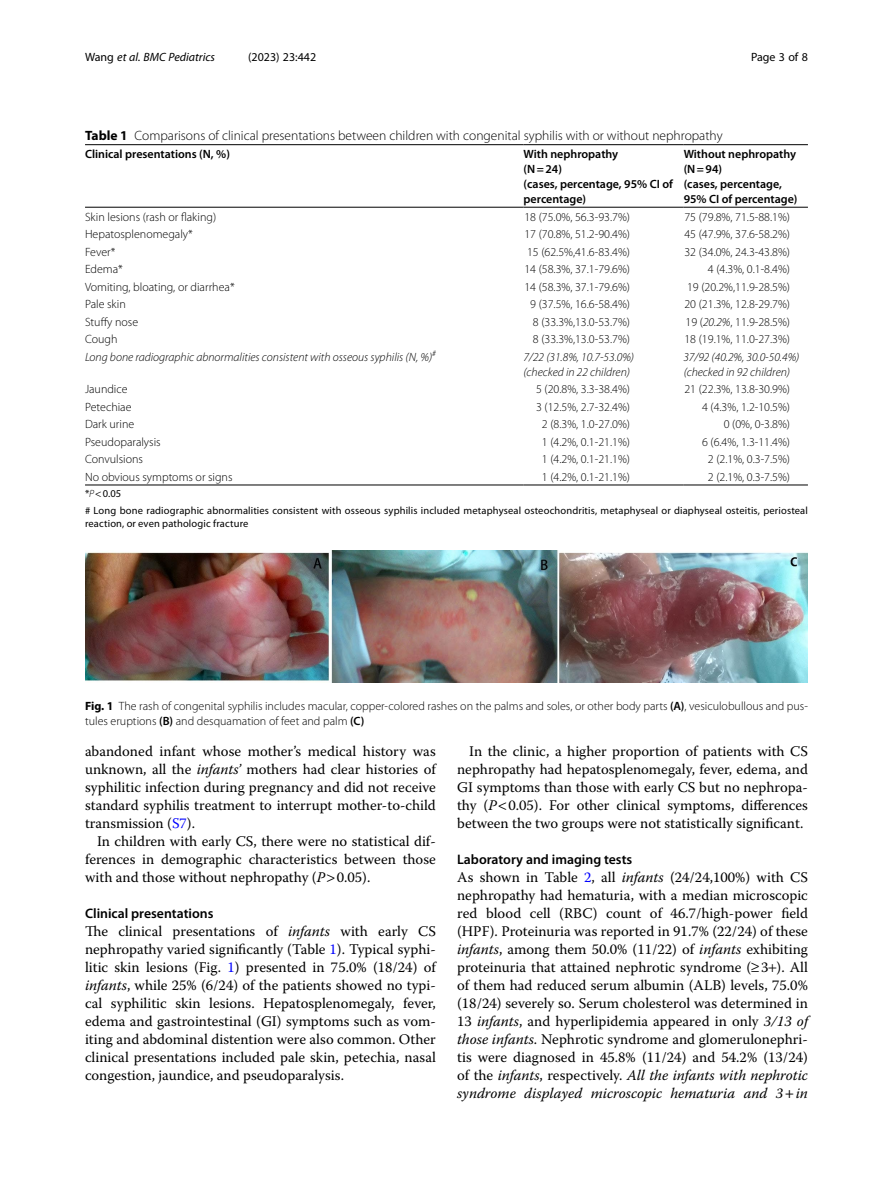
<style>
.page{position:relative;width:893px;height:1191px;background:#fff}
.page>*{position:absolute;margin:0;border:0;box-sizing:border-box;transform-origin:0 0}
.Body_Text{font:14.7px/18px "Warnock Pro";color:#000;text-align:justify}
.Body_Text_Indent{font:14.7px/18px "Warnock Pro";color:#000;text-align:justify}
.Head_2{font:600 13.8px "Myriad Pro";color:#000}
.Table_Caption{font:300 13.5px "Myriad Pro";color:#000}
.Table_Body_Tab1___1{font:300 12px "Myriad Pro";color:#000}
.Table_Body_Tab1___2{font:300 12px "Myriad Pro";color:#000}
.Table_Body{font:300 12px "Myriad Pro";color:#000}
.Figure_Caption{font:300 12px/15px "Myriad Pro";color:#000}
.Table_Head{font:600 12px/15px "Myriad Pro";color:#000}
.Table_Body-2{font:italic 300 12px "Myriad Pro";color:#000}
.Table_Body_Tab1___2-2{font:italic 300 12px "Myriad Pro";color:#000}
.Table_Body_Tab1___1-2{font:italic 300 12px "Myriad Pro";color:#000}
.t1{font:italic 12px "Myriad Pro";color:#000}
.t2{font:12px "Myriad Pro";color:#000}
.Table_Footnote{font:10.5px/12.8px "Myriad Pro";letter-spacing:.015em;color:#000}
.s1{font-style:normal}
.s2{font-weight:700}
.s3{font-style:italic}
.s4{font-weight:300;font-style:italic}
.s5{font-weight:600}
.s6{color:#00f}
.s7{font-family:"Myriad Pro"}
</style>
<div class="page">
<hr style="left:85px;top:207px;width:439px;height:1px;background:#000">
<hr style="left:524px;top:144px;width:160px;height:1px;background:#000">
<hr style="left:524px;top:207px;width:160px;height:1px;background:#000">
<hr style="left:684px;top:144px;width:124px;height:1px;background:#000">
<hr style="left:684px;top:207px;width:124px;height:1px;background:#000">
<hr style="left:524px;top:485px;width:160px;height:1px;background:#000">
<hr style="left:684px;top:485px;width:124px;height:1px;background:#000">
<hr style="left:85px;top:485px;width:439px;height:1px;background:#000">
<hr style="left:85px;top:144px;width:439px;height:1px;background:#000">
<img style="left:85px;top:550px;width:723px;height:133px">
<p class="t1" style="left:85px;top:50px;width:132px"><span class="s1">Wang</span> et al. BMC Pediatrics</p>
<p class="t2" style="left:248px;top:50px;width:70px">(2023) 23:442</p>
<p class="t2" style="left:751px;top:50px;width:58px">Page 3 of 8</p>
<p class="Table_Caption" style="left:85px;top:128px;width:639px"><span class="s2">Table 1</span> Comparisons of clinical presentations between children with congenital syphilis with or without nephropathy</p>
<p class="Table_Head" style="left:85px;top:146px;width:146px">Clinical presentations (N, %)</p>
<p class="Table_Head" style="left:524px;top:146px;width:96px">With nephropathy</p>
<p class="Table_Head" style="left:524px;top:161px;width:40px">(N=24)</p>
<p class="Table_Head" style="left:524px;top:176px;width:151px">(cases, percentage, 95% CI of percentage)</p>
<p class="Table_Head" style="left:684px;top:146px;width:114px">Without nephropathy</p>
<p class="Table_Head" style="left:684px;top:161px;width:40px">(N=94)</p>
<p class="Table_Head" style="left:684px;top:176px;width:115px">(cases, percentage,<br>95% CI of percentage)</p>
<p class="Table_Body" style="left:85px;top:210px;width:133px">Skin lesions (rash or flaking)</p>
<p class="Table_Body_Tab1___1" style="left:524px;top:210px;width:107px">18 (75.0%, 56.3-93.7%)</p>
<p class="Table_Body_Tab1___2" style="left:684px;top:210px;width:107px">75 (79.8%, 71.5-88.1%)</p>
<p class="Table_Body" style="left:85px;top:227px;width:109px">Hepatosplenomegaly*</p>
<p class="Table_Body_Tab1___1" style="left:524px;top:227px;width:107px">17 (70.8%, 51.2-90.4%)</p>
<p class="Table_Body_Tab1___2" style="left:684px;top:227px;width:107px">45 (47.9%, 37.6-58.2%)</p>
<p class="Table_Body" style="left:85px;top:245px;width:32px">Fever*</p>
<p class="Table_Body_Tab1___1" style="left:527px;top:245px;width:105px">15 (62.5%,41.6-83.4%)</p>
<p class="Table_Body_Tab1___2" style="left:684px;top:245px;width:107px">32 (34.0%, 24.3-43.8%)</p>
<p class="Table_Body" style="left:85px;top:262px;width:39px">Edema*</p>
<p class="Table_Body_Tab1___1" style="left:524px;top:262px;width:107px">14 (58.3%, 37.1-79.6%)</p>
<p class="Table_Body_Tab1___2" style="left:708px;top:262px;width:84px">4 (4.3%, 0.1-8.4%)</p>
<p class="Table_Body" style="left:85px;top:280px;width:151px">Vomiting, bloating, or diarrhea*</p>
<p class="Table_Body_Tab1___1" style="left:524px;top:280px;width:107px">14 (58.3%, 37.1-79.6%)</p>
<p class="Table_Body_Tab1___2" style="left:687px;top:280px;width:105px">19 (20.2%,11.9-28.5%)</p>
<p class="Table_Body" style="left:85px;top:297px;width:42px">Pale skin</p>
<p class="Table_Body_Tab1___1" style="left:530px;top:297px;width:101px">9 (37.5%, 16.6-58.4%)</p>
<p class="Table_Body_Tab1___2" style="left:684px;top:297px;width:107px">20 (21.3%, 12.8-29.7%)</p>
<p class="Table_Body" style="left:85px;top:315px;width:55px">Stuffy nose</p>
<p class="Table_Body_Tab1___1" style="left:533px;top:315px;width:99px">8 (33.3%,13.0-53.7%)</p>
<p class="Table_Body_Tab1___2" style="left:686px;top:315px;width:106px">19 (<span class="s3">20.2%</span>, 11.9-28.5%)</p>
<p class="Table_Body" style="left:85px;top:332px;width:34px">Cough</p>
<p class="Table_Body_Tab1___1" style="left:533px;top:332px;width:99px">8 (33.3%,13.0-53.7%)</p>
<p class="Table_Body_Tab1___2" style="left:684px;top:332px;width:107px">18 (19.1%, 11.0-27.3%)</p>
<p class="Table_Body-2" style="left:85px;top:350px;width:352px">Long bone radiographic abnormalities consistent with osseous syphilis (N, %)<sup>#</sup></p>
<p class="Table_Body_Tab1___1-2" style="left:524px;top:350px;width:112px">7/22 (31.8%, 10.7-53.0%)</p>
<p class="Table_Body_Tab1___1-2" style="left:524px;top:365px;width:108px">(checked in 22 children)</p>
<p class="Table_Body_Tab1___2-2" style="left:683px;top:350px;width:118px">37/92 (40.2%, 30.0-50.4%)</p>
<p class="Table_Body_Tab1___2-2" style="left:684px;top:365px;width:108px">(checked in 92 children)</p>
<p class="Table_Body" style="left:85px;top:382px;width:44px">Jaundice</p>
<p class="Table_Body_Tab1___1" style="left:536px;top:382px;width:95px">5 (20.8%, 3.3-38.4%)</p>
<p class="Table_Body_Tab1___2" style="left:684px;top:382px;width:107px">21 (22.3%, 13.8-30.9%)</p>
<p class="Table_Body" style="left:85px;top:400px;width:48px">Petechiae</p>
<p class="Table_Body_Tab1___1" style="left:536px;top:400px;width:95px">3 (12.5%, 2.7-32.4%)</p>
<p class="Table_Body_Tab1___2" style="left:702px;top:400px;width:90px">4 (4.3%, 1.2-10.5%)</p>
<p class="Table_Body" style="left:85px;top:417px;width:51px">Dark urine</p>
<p class="Table_Body_Tab1___1" style="left:542px;top:417px;width:90px">2 (8.3%, 1.0-27.0%)</p>
<p class="Table_Body_Tab1___2" style="left:724px;top:417px;width:68px">0 (0%, 0-3.8%)</p>
<p class="Table_Body" style="left:85px;top:435px;width:77px">Pseudoparalysis</p>
<p class="Table_Body_Tab1___1" style="left:542px;top:435px;width:90px">1 (4.2%, 0.1-21.1%)</p>
<p class="Table_Body_Tab1___2" style="left:702px;top:435px;width:90px">6 (6.4%, 1.3-11.4%)</p>
<p class="Table_Body" style="left:85px;top:452px;width:60px">Convulsions</p>
<p class="Table_Body_Tab1___1" style="left:542px;top:452px;width:90px">1 (4.2%, 0.1-21.1%)</p>
<p class="Table_Body_Tab1___2" style="left:708px;top:452px;width:84px">2 (2.1%, 0.3-7.5%)</p>
<p class="Table_Body" style="left:85px;top:470px;width:149px">No obvious symptoms or signs</p>
<p class="Table_Body_Tab1___1" style="left:542px;top:470px;width:90px">1 (4.2%, 0.1-21.1%)</p>
<p class="Table_Body_Tab1___2" style="left:708px;top:470px;width:84px">2 (2.1%, 0.3-7.5%)</p>
<p class="Table_Footnote" style="left:85px;top:487px;width:38px">*<span class="s4">P</span> 0.05</p>
<p class="Table_Footnote" style="left:85px;top:504px;width:724px"># Long bone radiographic abnormalities consistent with osseous syphilis included metaphyseal osteochondritis, metaphyseal or diaphyseal osteitis, periosteal reaction, or even pathologic fracture</p>
<p class="Figure_Caption" style="left:85px;top:698px;width:724px"><span class="s2">Fig. 1</span> The rash of congenital syphilis includes macular, copper-colored rashes on the palms and soles, or other body parts <span class="s5">(A)</span>, vesiculobullous and pus&shy;tules eruptions <span class="s5">(B)</span> and desquamation of feet and palm <span class="s5">(C)</span></p>
<p class="Body_Text" style="left:85px;top:742px;width:352px">abandoned infant whose mother’s medical history was unknown, all the <span class="s3">infants’</span> mothers had clear histories of syphilitic infection during pregnancy and did not receive standard syphilis treatment to interrupt mother-to-child transmission (<span class="s6">S7</span>).</p>
<p class="Body_Text_Indent" style="left:85px;top:832px;width:352px;text-indent:12px">In children with early CS, there were no statistical dif&shy;ferences in demographic characteristics between those with and those without nephropathy (<span class="s3">P</span> 0.05).</p>
<p class="Head_2" style="left:85px;top:905px;width:130px">Clinical presentations</p>
<p class="Body_Text" style="left:85px;top:922px;width:352px">The clinical presentations of <span class="s3">infants</span> with early CS nephropathy varied significantly (Table <span class="s6">1</span>). Typical syphi&shy;litic skin lesions (Fig. <span class="s6">1</span>) presented in 75.0% (18/24) of <span class="s3">infants</span>, while 25% (6/24) of the patients showed no typi&shy;cal syphilitic skin lesions. Hepatosplenomegaly, fever, edema and gastrointestinal (GI) symptoms such as vom&shy;iting and abdominal distention were also common. Other clinical presentations included pale skin, petechia, nasal congestion, jaundice, and pseudoparalysis.</p>
<p class="Body_Text_Indent" style="left:457px;top:742px;width:352px;text-indent:12px">In the clinic, a higher proportion of patients with CS nephropathy had hepatosplenomegaly, fever, edema, and GI symptoms than those with early CS but no nephropa&shy;thy (<span class="s3">P</span> 0.05). For other clinical symptoms, differences between the two groups were not statistically significant.</p>
<p class="Head_2" style="left:457px;top:851px;width:177px">Laboratory and imaging tests</p>
<p class="Body_Text" style="left:457px;top:868px;width:352px">As shown in Table <span class="s6">2</span>, all <span class="s3">infants</span> (24/24,100%) with CS nephropathy had hematuria, with a median microscopic red blood cell (RBC) count of 46.7/high-power field (HPF). Proteinuria was reported in 91.7% (22/24) of these <span class="s3">infants</span>, among them 50.0% (11/22) of <span class="s3">infants</span> exhibiting proteinuria that attained nephrotic syndrome (≥3 ). All of them had reduced serum albumin (ALB) levels, 75.0% (18/24) severely so. Serum cholesterol was determined in 13 <span class="s3">infants</span>, and hyperlipidemia appeared in only <span class="s3">3/13 of those infants</span>. Nephrotic syndrome and glomerulonephri&shy;tis were diagnosed in 45.8% (11/24) and 54.2% (13/24) of the <span class="s3">infants</span>, respectively. <span class="s3">All the infants with nephrotic syndrome displayed microscopic hematuria and 3</span><span class="s7">+</span><span class="s3">in</span></p>
</div>
